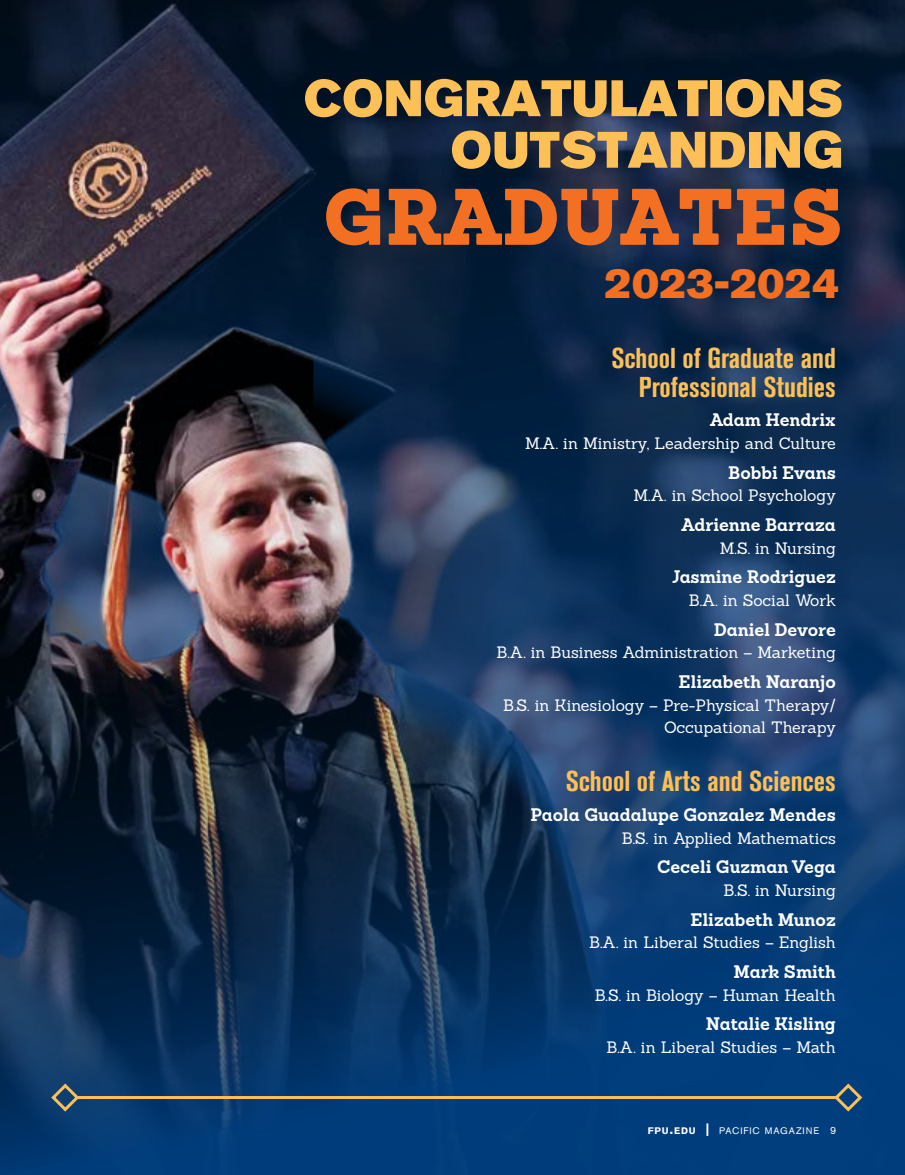
<style>
.page{position:relative;width:905px;height:1175px;background:#fff}
.page>*{position:absolute;margin:0;border:0;box-sizing:border-box;transform-origin:0 0}
.SUB_HEAD_16pt_grotes{font:900 78px "Sanchez";letter-spacing:.01em;color:#f36f21}
.SUB_HEAD_16pt_grotes-2{font:50.7px/51.6px "Akzidenz Grotesk BE Super";letter-spacing:.01em;color:#fdc057;text-align:right}
.SUB_HEAD_16pt_grotes-3{font:41.7px "Akzidenz Grotesk BE Super";letter-spacing:.01em;color:#f36f21}
.BODY_10_16_sanchez{font:700 condensed 28.5px/28.8px "Akzidenz Grotesk BE";color:#fdc057;text-align:right}
.Graduates{font:700 17.7px "Sanchez";color:#fff}
.Graduates-2{font:16.05px/22.5px "Sanchez";letter-spacing:-.005em;color:#fff;text-align:right}
.t1{font:9.45px "Akzidenz Grotesk BE";letter-spacing:.1em;color:#fff}
.t2{font:700 9.45px "Akzidenz Grotesk BE";letter-spacing:.1em;color:#fff}
.s1{font-size:13.5px}
.s2{font-weight:700;font-size:13.5px}
.s3{font-size:10.5px}
</style>
<div class="page">
<img style="left:0;top:0;width:904px;height:1174px">
<svg style="left:49px;top:1081px;width:32px;height:32px"></svg>
<svg style="left:832px;top:1081px;width:32px;height:32px"></svg>
<hr style="left:76px;top:1096px;width:759px;height:3px;background:#fdc057">
<p class="SUB_HEAD_16pt_grotes-2" style="left:304px;top:73px;width:541px">CONGRATULATIONS<br>OUTSTANDING</p>
<p class="SUB_HEAD_16pt_grotes" style="left:323px;top:161px;width:521px">GRADUATES</p>
<p class="SUB_HEAD_16pt_grotes-3" style="left:604px;top:259px;width:236px">2023-2024</p>
<p class="BODY_10_16_sanchez" style="left:611px;top:343px;width:226px">School of Graduate and<br>Professional Studies</p>
<p class="Graduates" style="left:710px;top:408px;width:127px">Adam Hendrix</p>
<p class="Graduates-2" style="left:525px;top:432px;width:312px">M.A. in Ministry, Leadership and Culture</p>
<p class="Graduates" style="left:728px;top:460px;width:109px">Bobbi Evans</p>
<p class="Graduates-2" style="left:633px;top:484px;width:204px">M.A. in School Psychology</p>
<p class="Graduates" style="left:681px;top:512px;width:156px">Adrienne Barraza</p>
<p class="Graduates-2" style="left:719px;top:536px;width:118px">M.S. in Nursing</p>
<p class="Graduates" style="left:672px;top:565px;width:165px">Jasmine Rodriguez</p>
<p class="Graduates-2" style="left:688px;top:589px;width:149px">B.A. in Social Work</p>
<p class="Graduates" style="left:714px;top:617px;width:123px">Daniel Devore</p>
<p class="Graduates-2" style="left:496px;top:641px;width:341px">B.A. in Business Administration – Marketing</p>
<p class="Graduates" style="left:678px;top:669px;width:159px">Elizabeth Naranjo</p>
<p class="Graduates-2" style="left:503px;top:693px;width:334px">B.S. in Kinesiology – Pre-Physical Therapy/<br>Occupational Therapy</p>
<p class="BODY_10_16_sanchez" style="left:566px;top:766px;width:271px">School of Arts and Sciences</p>
<p class="Graduates" style="left:530px;top:802px;width:307px">Paola Guadalupe Gonzalez Mendes</p>
<p class="Graduates-2" style="left:621px;top:826px;width:215px">B.S. in Applied Mathematics</p>
<p class="Graduates" style="left:657px;top:854px;width:180px">Ceceli Guzman Vega</p>
<p class="Graduates-2" style="left:723px;top:878px;width:114px">B.S. in Nursing</p>
<p class="Graduates" style="left:690px;top:907px;width:147px">Elizabeth Munoz</p>
<p class="Graduates-2" style="left:589px;top:931px;width:248px">B.A. in Liberal Studies – English</p>
<p class="Graduates" style="left:733px;top:959px;width:104px">Mark Smith</p>
<p class="Graduates-2" style="left:594px;top:983px;width:243px">B.S. in Biology – Human Health</p>
<p class="Graduates" style="left:706px;top:1011px;width:131px">Natalie Kisling</p>
<p class="Graduates-2" style="left:606px;top:1035px;width:231px">B.A. in Liberal Studies – Math</p>
<p class="t2" style="left:647px;top:1125px;width:50px">FPU<span class="s1">.</span>EDU</p>
<p class="t1" style="left:705px;top:1125px;width:132px"><span class="s2">|</span> PACIFIC MAGAZINE <span class="s3">9</span></p>
</div>
